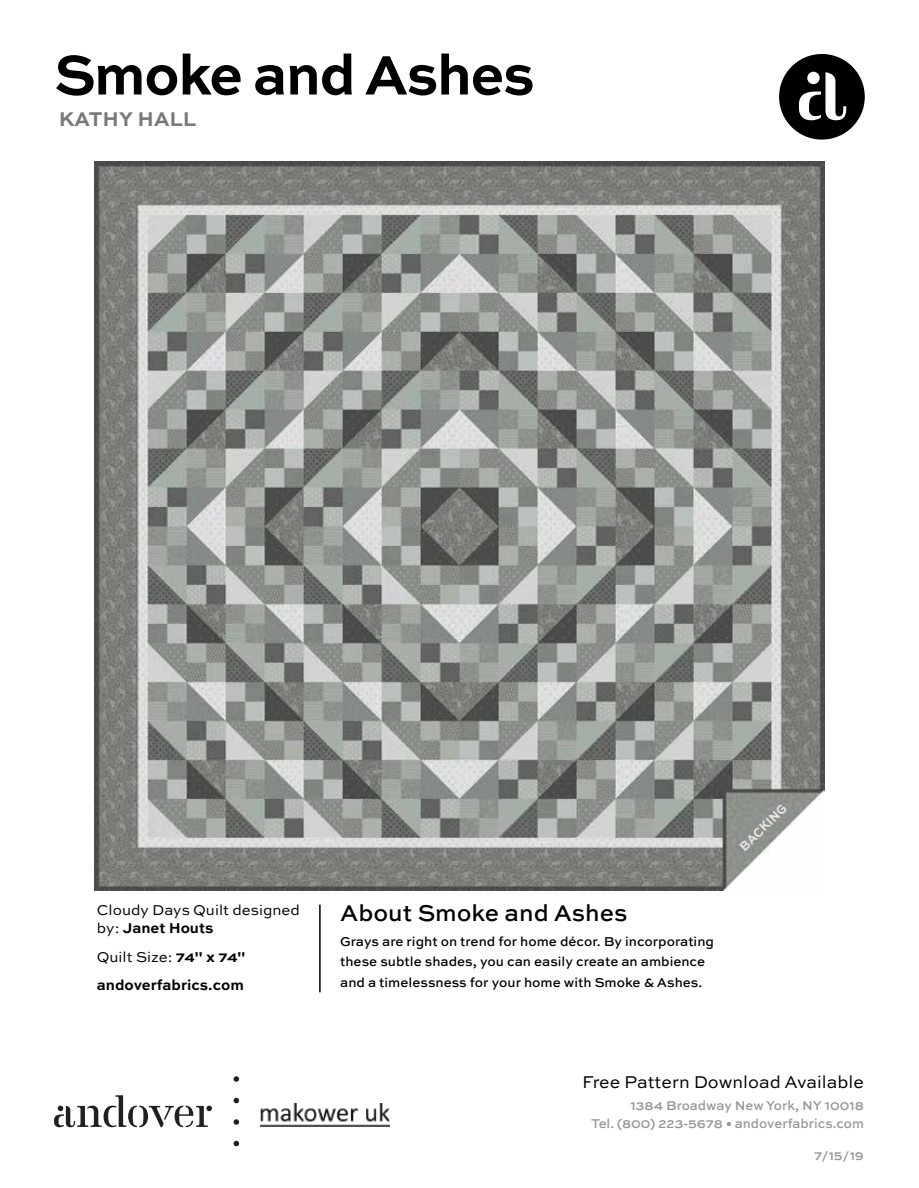
<style>
.page{position:relative;width:919px;height:1188px;background:#fff}
.page>*{position:absolute;margin:0;border:0;box-sizing:border-box;transform-origin:0 0}
.t1{font:700 58.5px "Sweet Sans";letter-spacing:-.025em;color:#000}
.t2{font:500 24px "Sweet Sans Pro";color:#000}
.t3{font:700 21px "Sweet Sans Pro";color:#77787b}
.t4{font:18px "Sweet Sans";color:#000}
.t5{font:15px/18px "Sweet Sans Pro";color:#000}
.t6{font:700 15px/28.5px "Sweet Sans Pro";color:#000}
.t7{font:500 13.5px/20.2px "Sweet Sans Pro";color:#000}
.t8{font:500 13.5px/18px "Sweet Sans Pro";color:#939598;text-align:right}
.t9{font:700 13.5px "Sweet Sans Pro";color:#e6e7e8;scale:.9 1}
.s1{font-weight:700}
.s2{font-weight:400}
</style>
<div class="page">
<svg style="left:233px;top:1141px;width:6px;height:5px"></svg>
<svg style="left:233px;top:1119px;width:6px;height:6px"></svg>
<svg style="left:233px;top:1098px;width:6px;height:5px"></svg>
<svg style="left:233px;top:1076px;width:6px;height:6px"></svg>
<svg style="left:54px;top:1095px;width:158px;height:32px"></svg>
<img style="left:260px;top:1103px;width:129px;height:24px">
<img style="left:94px;top:162px;width:729px;height:729px">
<div style="left:778px;top:54px;width:86px;height:86px;background:#000;border-radius:50%"></div>
<svg style="left:798px;top:72px;width:47px;height:48px"></svg>
<div style="left:806px;top:72px;width:13px;height:12px;background:#fff;border-radius:50%"></div>
<hr style="left:319px;top:905px;width:1px;height:87px;background:#000">
<h1 class="t1" style="left:54px;top:41px;width:482px">Smoke and Ashes</h1>
<h3 class="t3" style="left:59px;top:103px;width:139px">KATHY HALL</h3>
<p class="t5" style="left:97px;top:901px;width:204px">Cloudy Days Quilt designed by: <span class="s1">Janet Houts</span></p>
<p class="t6" style="left:97px;top:941px;width:150px"><span class="s2">Quilt Size:</span> 74" x 74" andoverfabrics.com</p>
<h2 class="t2" style="left:340px;top:896px;width:289px">About Smoke and Ashes</h2>
<p class="t7" style="left:340px;top:931px;width:375px">Grays are right on trend for home décor. By incorporating these subtle shades, you can easily create an ambience and a timelessness for your home with Smoke &amp; Ashes.</p>
<p class="t9" style="left:733px;top:842px;width:70px;rotate:-45deg">BACKING</p>
<h3 class="t4" style="left:581px;top:1071px;width:283px">Free Pattern Download Available</h3>
<p class="t8" style="left:590px;top:1096px;width:274px">1384 Broadway New York, NY 10018<br>Tel. (800) 223-5678 • andoverfabrics.com</p>
<p class="t8" style="left:813px;top:1146px;width:51px">7/15/19</p>
</div>
